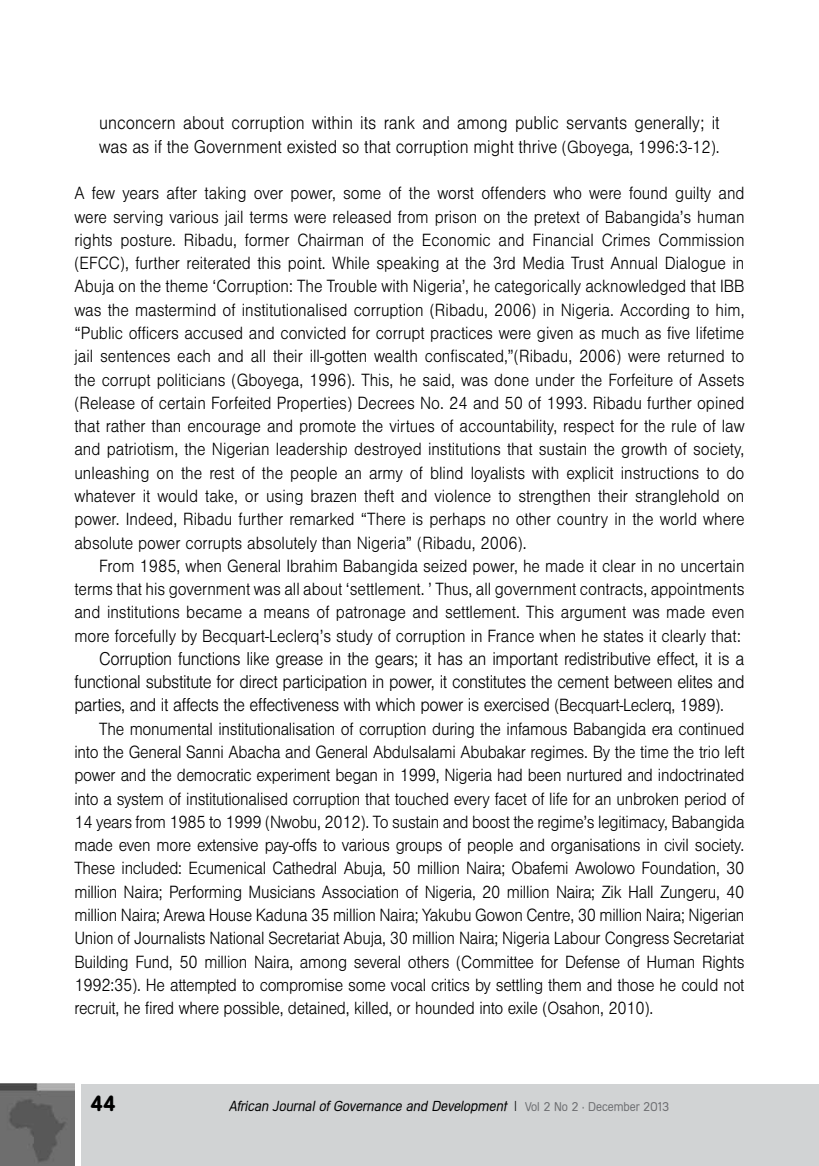
<style>
.page{position:relative;width:819px;height:1166px;background:#fff}
.page>*{position:absolute;margin:0;border:0;box-sizing:border-box;transform-origin:0 0}
.t1{font:700 21px "Mercedes";color:#000}
.t2{font:300 19.25px/23.3px "Nimbus San T";color:#000;scale:.9 1}
.t3{font:300 18.38px/23.3px "Nimbus San T";color:#000;text-align:justify;scale:.9 1}
.t4{font:italic 300 14px "Mercedes";color:#000}
.s1{font-size:18.38px}
.s2{font-style:normal}
.s3{font-style:normal;font-size:12.25px;color:#6d6e71}
</style>
<div class="page">
<div style="left:81px;top:1084px;width:738px;height:82px;background:#d1d3d4"></div>
<img style="left:0;top:1083px;width:74px;height:83px">
<p class="t2" style="left:99px;top:112px;width:690px">unconcern about corruption within its rank and among public servants generally; it was as if the Government existed so that corruption might thrive <span class="s1">(Gboyega, 1996:3-12).</span></p>
<p class="t3" style="left:74px;top:182px;width:746px">A few years after taking over power, some of the worst offenders who were found guilty and were serving various jail terms were released from prison on the pretext of Babangida’s human rights posture. Ribadu, former Chairman of the Economic and Financial Crimes Commission (EFCC), further reiterated this point. While speaking at the 3rd Media Trust Annual Dialogue in Abuja on the theme ‘Corruption: The Trouble with Nigeria’, he categorically acknowledged that IBB was the mastermind of institutionalised corruption (Ribadu, 2006) in Nigeria. According to him, “Public officers accused and convicted for corrupt practices were given as much as five lifetime jail sentences each and all their ill-gotten wealth confiscated,”(Ribadu, 2006) were returned to the corrupt politicians (Gboyega, 1996). This, he said, was done under the Forfeiture of Assets (Release of certain Forfeited Properties) Decrees No. 24 and 50 of 1993. Ribadu further opined that rather than encourage and promote the virtues of accountability, respect for the rule of law and patriotism, the Nigerian leadership destroyed institutions that sustain the growth of society, unleashing on the rest of the people an army of blind loyalists with explicit instructions to do whatever it would take, or using brazen theft and violence to strengthen their stranglehold on power. Indeed, Ribadu further remarked “There is perhaps no other country in the world where absolute power corrupts absolutely than Nigeria” (Ribadu, 2006).</p>
<p class="t3" style="left:74px;top:554px;width:746px;text-indent:25px">From 1985, when General Ibrahim Babangida seized power, he made it clear in no uncertain terms that his government was all about ‘settlement. ’ Thus, all government contracts, appointments and institutions became a means of patronage and settlement. This argument was made even more forcefully by Becquart-Leclerq’s study of corruption in France when he states it clearly that:</p>
<p class="t2" style="left:74px;top:647px;width:746px;text-align:justify;text-indent:25px">Corruption functions like grease in the gears; it has an important redistributive effect, it is a functional substitute for direct participation in power, it constitutes the cement between elites and parties, and it affects the effectiveness with which power is exercised <span class="s1">(Becquart-Leclerq, 1989).</span></p>
<p class="t3" style="left:74px;top:717px;width:746px;text-indent:25px">The monumental institutionalisation of corruption during the infamous Babangida era continued into the General Sanni Abacha and General Abdulsalami Abubakar regimes. By the time the trio left power and the democratic experiment began in 1999, Nigeria had been nurtured and indoctrinated into a system of institutionalised corruption that touched every facet of life for an unbroken period of 14 years from 1985 to 1999 (Nwobu, 2012). To sustain and boost the regime’s legitimacy, Babangida made even more extensive pay-offs to various groups of people and organisations in civil society.<br>These included: Ecumenical Cathedral Abuja, 50 million Naira; Obafemi Awolowo Foundation, 30 million Naira; Performing Musicians Association of Nigeria, 20 million Naira; Zik Hall Zungeru, 40 million Naira; Arewa House Kaduna 35 million Naira; Yakubu Gowon Centre, 30 million Naira; Nigerian Union of Journalists National Secretariat Abuja, 30 million Naira; Nigeria Labour Congress Secretariat Building Fund, 50 million Naira, among several others (Committee for Defense of Human Rights 1992:35). He attempted to compromise some vocal critics by settling them and those he could not recruit, he fired where possible, detained, killed, or hounded into exile (Osahon, 2010).</p>
<p class="t1" style="left:91px;top:1090px;width:27px">44</p>
<p class="t4" style="left:229px;top:1098px;width:441px">African Journal of Governance and Development <span class="s2">|</span> <span class="s3">Vo l 2 N o 2 • D e c e m b e r 2 013</span></p>
</div>
